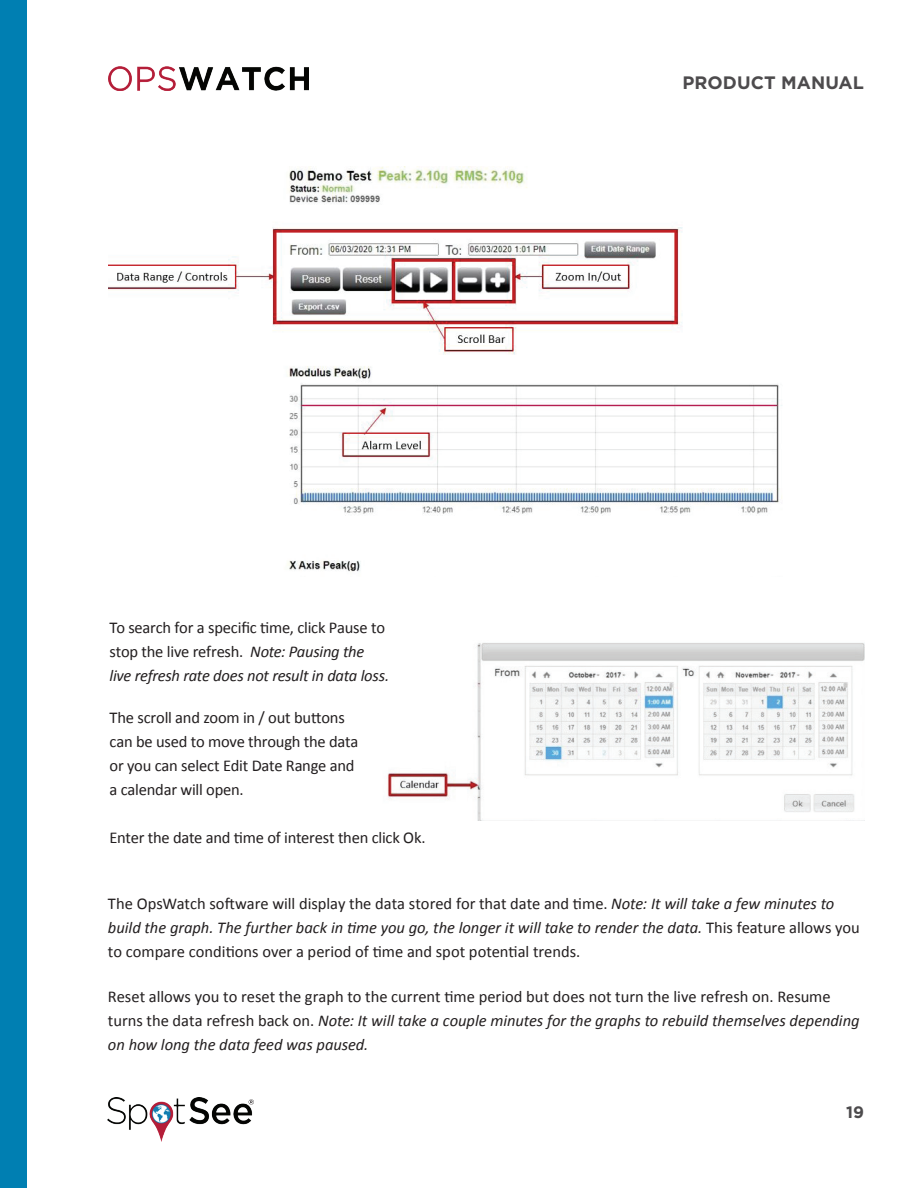
<style>
.page{position:relative;width:918px;height:1188px;background:#fff}
.page>*{position:absolute;margin:0;border:0;box-sizing:border-box;transform-origin:0 0}
.t1{font:700 18px "Gotham";letter-spacing:.005em;color:#4d4b4d}
.t2{font:16.5px/24px "Calibri";letter-spacing:-.005em;color:#231f20}
.t3{font:700 16.5px "Gotham";color:#4d4b4d}
.s1{font-style:italic}
</style>
<div class="page">
<img style="left:108px;top:1097px;width:145px;height:44px">
<div style="left:248px;top:1098px;width:8px;height:7px;background:#fff"></div>
<svg style="left:249px;top:1099px;width:5px;height:6px"></svg>
<div style="left:0;top:0;width:27px;height:1188px;background:#007fb2"></div>
<img style="left:108px;top:66px;width:201px;height:25px">
<img style="left:387px;top:643px;width:477px;height:178px">
<img style="left:108px;top:166px;width:674px;height:406px">
<p class="t2" style="left:110px;top:616px;width:281px">To search for a specific time, click Pause to stop the live refresh. <span class="s1">Note: Pausing the live refresh rate does not result in data loss.</span></p>
<p class="t2" style="left:110px;top:706px;width:251px">The scroll and zoom in / out buttons can be used to move through the data or you can select Edit Date Range and a calendar will open.</p>
<p class="t2" style="left:110px;top:826px;width:318px">Enter the date and time of interest then click Ok.</p>
<p class="t1" style="left:682px;top:72px;width:183px">PRODUCT MANUAL</p>
<p class="t2" style="left:108px;top:891px;width:753px">The OpsWatch software will display the data stored for that date and time. <span class="s1">Note: It will take a few minutes to build the graph. The further back in time you go, the longer it will take to render the data.</span> This feature allows you to compare conditions over a period of time and spot potential trends.</p>
<p class="t2" style="left:108px;top:985px;width:753px">Reset allows you to reset the graph to the current time period but does not turn the live refresh on. Resume turns the data refresh back on. <span class="s1">Note: It will take a couple minutes for the graphs to rebuild themselves depending on how long the data feed was paused.</span></p>
<p class="t3" style="left:846px;top:1103px;width:19px">19</p>
</div>
